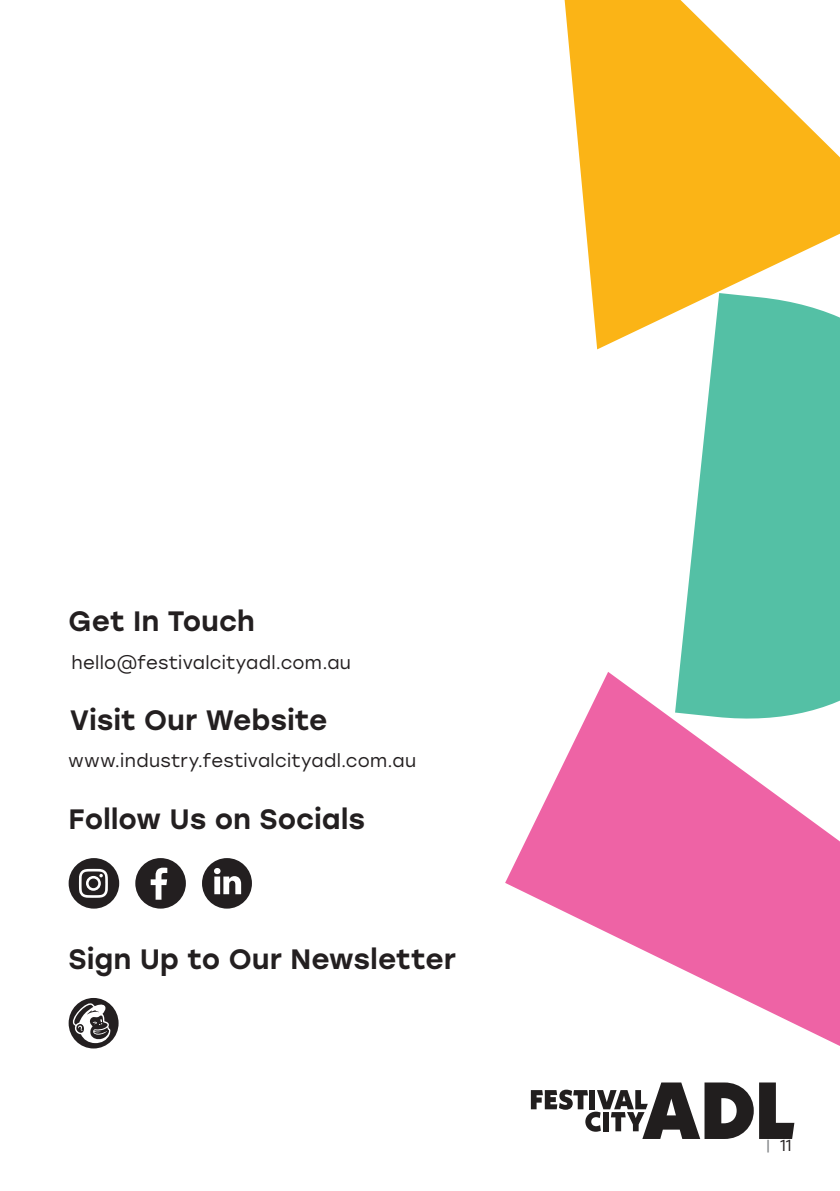
<style>
.page{position:relative;width:840px;height:1191px;background:#fff}
.page>*{position:absolute;margin:0;border:0;box-sizing:border-box;transform-origin:0 0}
.t1{font:500 28px "Stolzl";letter-spacing:.005em;color:#231f20}
.t2{font:18px "Stolzl";letter-spacing:.015em;color:#231f20}
.t3{font:16px "Stolzl";color:#231f20}
.s1{color:#808285}
</style>
<div class="page">
<svg style="left:564px;top:0;width:275px;height:349px;fill:#fbb416"></svg>
<svg style="left:674px;top:293px;width:165px;height:379px;fill:#54c0a5"></svg>
<svg style="left:505px;top:672px;width:334px;height:374px;fill:#ee63a5"></svg>
<svg style="left:530px;top:1082px;width:263px;height:57px"></svg>
<svg style="left:69px;top:858px;width:50px;height:50px"></svg>
<svg style="left:135px;top:858px;width:51px;height:50px"></svg>
<svg style="left:202px;top:858px;width:50px;height:50px"></svg>
<div style="left:69px;top:998px;width:49px;height:50px;background:#231f20;border-radius:50%"></div>
<svg style="left:68px;top:999px;width:42px;height:44px"></svg>
<p class="t1" style="left:69px;top:601px;width:187px">Get In Touch</p>
<p class="t2" style="left:72px;top:650px;width:281px">hello@festivalcityadl.com.au</p>
<p class="t1" style="left:70px;top:700px;width:259px">Visit Our Website</p>
<p class="t2" style="left:69px;top:748px;width:349px">www.industry.festivalcityadl.com.au</p>
<p class="t1" style="left:69px;top:799px;width:298px">Follow Us on Socials</p>
<p class="t1" style="left:69px;top:939px;width:388px">Sign Up to Our Newsletter</p>
<p class="t3" style="left:765px;top:1134px;width:27px"><span class="s1">|</span> 11</p>
</div>
